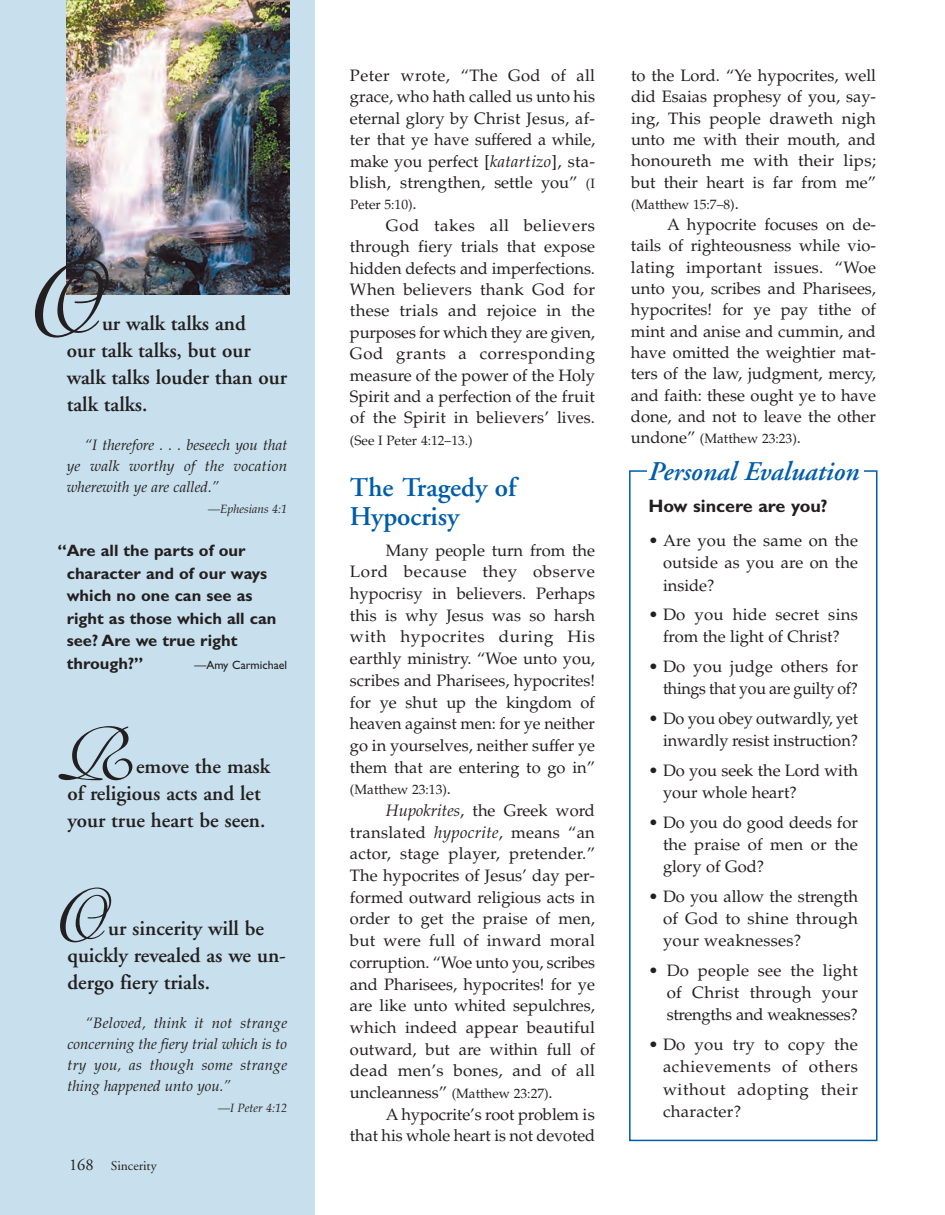
<style>
.page{position:relative;width:945px;height:1215px;background:#fff}
.page>*{position:absolute;margin:0;border:0;box-sizing:border-box;transform-origin:0 0}
.t1{font:108px "Shelley Volante BT";color:#231f20}
.t2{font:75px "Shelley Volante BT";color:#231f20}
.t3{font:600 27px/29px "Adobe Garamond";color:#015dab}
.t4{font:italic 600 27px "Adobe Garamond";color:#015dab}
.t5{font:600 21px/27px "Adobe Garamond";color:#231f20}
.t6{font:700 18px "Gill Sans";color:#231f20}
.t7{font:16.5px/21.8px "Palatino";color:#231f20;text-align:justify}
.t8{font:700 16.5px/22.5px "Gill Sans";color:#231f20}
.t9{font:italic 15px/21px "Palatino";color:#231f20;text-align:justify}
.t10{font:13.5px "Palatino";color:#231f20}
.t11{font:13.5px "Adobe Garamond";color:#231f20}
.t12{font:italic 12px "Palatino";color:#231f20}
.t13{font:12px "Gill Sans";color:#231f20}
.s1{font-size:16.5px}
.s2{font-style:italic}
.s3{font-size:13.5px}
</style>
<div class="page">
<div style="left:0;top:0;width:315px;height:1215px;background:#c8e0ed"></div>
<div style="left:629px;top:470px;width:249px;height:671px;border:2px solid #015dab"></div>
<div style="left:647px;top:459px;width:216px;height:39px;background:#fff"></div>
<img style="left:67px;top:0;width:222px;height:294px">
<h1 class="t1" style="left:31px;top:271px;width:68px">O</h1>
<p class="t5" style="left:67px;top:312px;width:222px;text-indent:35px">ur walk talks and<br>our talk talks, but our walk talks louder than our talk talks.</p>
<p class="t9" style="left:67px;top:436px;width:222px;text-indent:18px">“I therefore . . . beseech you that ye walk worthy of the vocation wherewith ye are called.”</p>
<p class="t12" style="left:208px;top:505px;width:80px">—Ephesians 4:1</p>
<p class="t8" style="left:67px;top:541px;width:211px;text-indent:-9px">“Are all the parts of our character and of our ways which no one can see as right as those which all can see? Are we true right through?”</p>
<p class="t13" style="left:194px;top:660px;width:94px">—Amy Carmichael</p>
<h2 class="t2" style="left:57px;top:734px;width:80px">R</h2>
<p class="t5" style="left:67px;top:755px;width:204px;text-indent:69px">emove the mask of religious acts and let your true heart be seen.</p>
<h2 class="t2" style="left:57px;top:896px;width:47px">O</h2>
<p class="t5" style="left:68px;top:917px;width:220px;text-indent:41px">ur sincerity will be quickly revealed as we un&shy;dergo fiery trials.</p>
<p class="t9" style="left:68px;top:1014px;width:221px;text-indent:18px">“Beloved, think it not strange concerning the fiery trial which is to try you, as though some strange thing happened unto you.”</p>
<p class="t12" style="left:218px;top:1104px;width:70px">—I Peter 4:12</p>
<p class="t11" style="left:69px;top:1160px;width:89px"><span class="s1">168</span> Sincerity</p>
<p class="t7" style="left:350px;top:67px;width:247px">Peter wrote, “The God of all grace, who hath called us unto his eternal glory by Christ Jesus, af&shy;ter that ye have suffered a while, make you perfect [<span class="s2">katartizo</span>], sta&shy;blish, strengthen, settle you” <span class="s3">(I</span></p>
<p class="t10" style="left:350px;top:200px;width:68px">Peter 5:10)<span class="s1">.</span></p>
<p class="t7" style="left:350px;top:216px;width:247px;text-indent:36px">God takes all believers through fiery trials that expose hidden defects and imperfections.<br>When believers thank God for these trials and rejoice in the purposes for which they are given, God grants a corresponding measure of the power of the Holy Spirit and a perfection of the fruit of the Spirit in believers’ lives.</p>
<p class="t10" style="left:350px;top:435px;width:124px">(See I Peter 4:12–13.)</p>
<h3 class="t3" style="left:350px;top:475px;width:168px">The Tragedy of<br>Hypocrisy</h3>
<p class="t7" style="left:350px;top:541px;width:247px;text-indent:36px">Many people turn from the Lord because they observe hypocrisy in believers. Perhaps this is why Jesus was so harsh with hypocrites during His earthly ministry. “Woe unto you, scribes and Pharisees, hypocrites! for ye shut up the kingdom of heaven against men: for ye neither go in yourselves, neither suffer ye them that are entering to go in”</p>
<p class="t10" style="left:350px;top:785px;width:103px">(Matthew 23:13)<span class="s1">.</span></p>
<p class="t7" style="left:350px;top:801px;width:247px;text-indent:36px"><span class="s2">Hupokrites</span>, the Greek word translated <span class="s2">hypocrite</span>, means “an actor, stage player, pretender.” The hypocrites of Jesus’ day per&shy;formed outward religious acts in order to get the praise of men, but were full of inward moral corruption. “Woe unto you, scribes and Pharisees, hypocrites! for ye are like unto whited sepulchres, which indeed appear beautiful outward, but are within full of dead men’s bones, and of all</p>
<p class="t10" style="left:350px;top:1088px;width:204px"><span class="s1">uncleanness”</span> (Matthew 23:27)<span class="s1">.</span></p>
<p class="t7" style="left:350px;top:1105px;width:247px;text-align:right">A hypocrite’s root problem is<br>that his whole heart is not devoted</p>
<p class="t7" style="left:631px;top:67px;width:247px;line-height:21.3px">to the Lord. “Ye hypocrites, well did Esaias prophesy of you, say&shy;ing, This people draweth nigh unto me with their mouth, and honoureth me with their lips; but their heart is far from me”</p>
<p class="t10" style="left:631px;top:199px;width:109px">(Matthew 15:7–8)<span class="s1">.</span></p>
<p class="t7" style="left:631px;top:216px;width:247px;line-height:21.3px;text-indent:36px">A hypocrite focuses on de&shy;tails of righteousness while vio&shy;lating important issues. “Woe unto you, scribes and Pharisees, hypocrites! for ye pay tithe of mint and anise and cummin, and have omitted the weightier mat&shy;ters of the law, judgment, mercy, and faith: these ought ye to have done, and not to leave the other</p>
<p class="t10" style="left:631px;top:433px;width:172px"><span class="s1">undone”</span> (Matthew 23:23)<span class="s1">.</span></p>
<h3 class="t4" style="left:649px;top:460px;width:212px">Personal Evaluation</h3>
<p class="t6" style="left:649px;top:499px;width:181px">How sincere are you?</p>
<p class="t7" style="left:663px;top:531px;width:197px;line-height:22.2px;text-indent:-14px">• Are you the same on the outside as you are on the inside?</p>
<p class="t7" style="left:649px;top:606px;width:211px;line-height:22.2px;text-align:center">• Do you hide secret sins from the light of Christ?</p>
<p class="t7" style="left:649px;top:657px;width:211px;line-height:22.2px;text-align:right">• Do you judge others for things that you are guilty of?</p>
<p class="t7" style="left:649px;top:709px;width:211px;line-height:22.2px;text-align:right">• Do you obey outwardly, yet inwardly resist instruction?</p>
<p class="t7" style="left:663px;top:761px;width:197px;line-height:22.2px;text-indent:-14px">• Do you seek the Lord with your whole heart?</p>
<p class="t7" style="left:663px;top:813px;width:197px;line-height:22.2px;text-indent:-14px">• Do you do good deeds for the praise of men or the glory of God?</p>
<p class="t7" style="left:663px;top:887px;width:197px;line-height:22.2px;text-indent:-14px">• Do you allow the strength of God to shine through your weaknesses?</p>
<p class="t7" style="left:667px;top:961px;width:193px;line-height:22.2px;text-indent:-18px">• Do people see the light of Christ through your strengths and weaknesses?</p>
<p class="t7" style="left:663px;top:1035px;width:197px;line-height:22.2px;text-indent:-14px">• Do you try to copy the achievements of others without adopting their character?</p>
</div>
